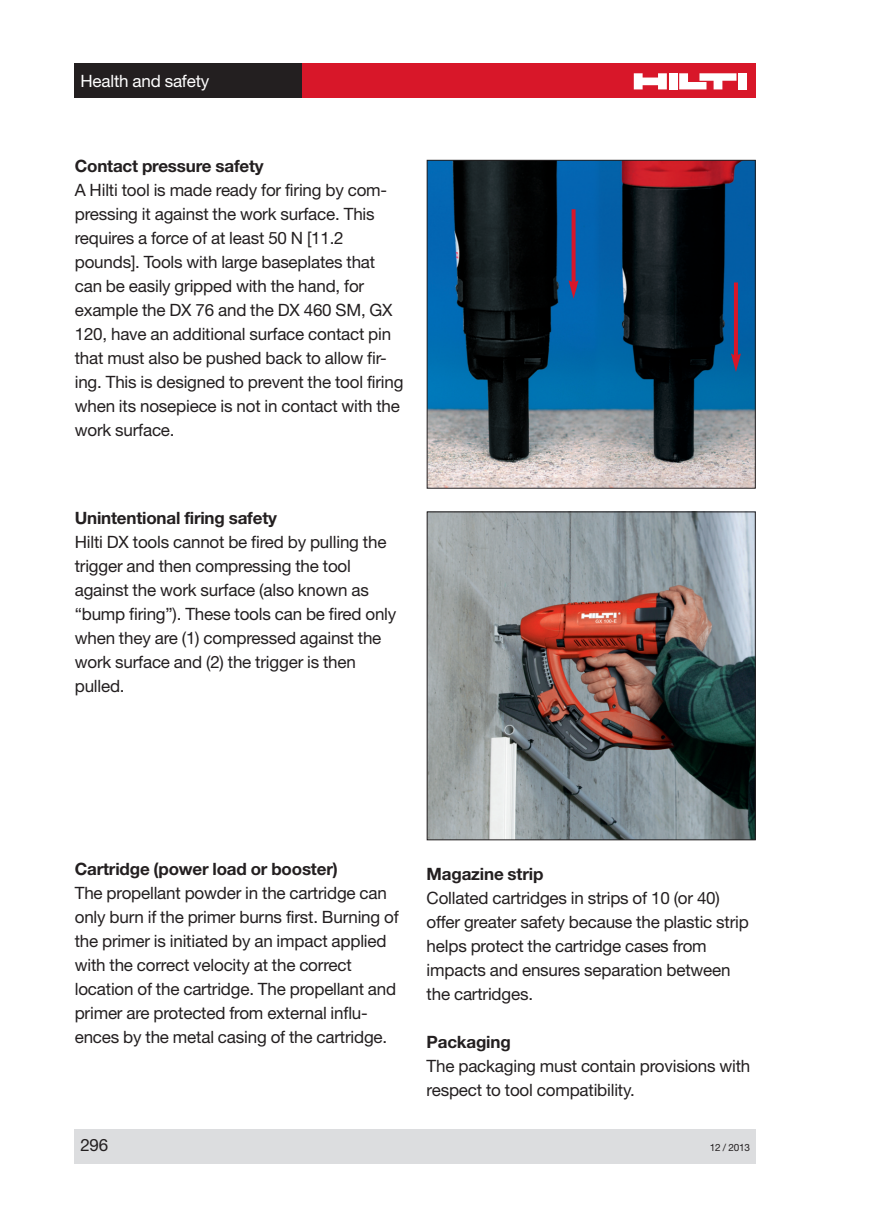
<style>
.page{position:relative;width:876px;height:1227px;background:#fff}
.page>*{position:absolute;margin:0;border:0;box-sizing:border-box;transform-origin:0 0}
.t1{font:17px/24px "Helvetica Neue";letter-spacing:-.01em;color:#231f20}
.t2{font:700 17px "Helvetica Neue";letter-spacing:-.01em;color:#231f20}
.t3{font:17px "Helvetica Neue Bold TT";letter-spacing:-.01em;color:#231f20}
.t4{font:17px "Helvetica Neue";letter-spacing:-.01em;color:#fff}
.t5{font:10px "Helvetica Neue";letter-spacing:-.02em;color:#231f20}
</style>
<div class="page">
<img style="left:428px;top:513px;width:325px;height:325px">
<div style="left:426px;top:511px;width:329px;height:329px;border:1px solid #231f20"></div>
<div style="left:301px;top:63px;width:454px;height:34px;background:#d81729"></div>
<div style="left:668px;top:73px;width:9px;height:16px;background:#fff"></div>
<div style="left:737px;top:73px;width:9px;height:16px;background:#fff"></div>
<svg style="left:633px;top:73px;width:33px;height:16px"></svg>
<svg style="left:679px;top:73px;width:57px;height:16px"></svg>
<div style="left:75px;top:63px;width:226px;height:34px;background:#231f20"></div>
<div style="left:75px;top:1129px;width:680px;height:34px;background:#dcdddf"></div>
<img style="left:428px;top:162px;width:325px;height:325px">
<div style="left:426px;top:160px;width:329px;height:329px;border:1px solid #231f20"></div>
<svg style="left:571px;top:209px;width:4px;height:71px"></svg>
<svg style="left:568px;top:280px;width:10px;height:19px"></svg>
<svg style="left:733px;top:282px;width:4px;height:71px"></svg>
<svg style="left:730px;top:353px;width:10px;height:19px"></svg>
<p class="t4" style="left:80px;top:75px;width:130px">Health and safety</p>
<p class="t2" style="left:75px;top:160px;width:190px">Contact pressure safety</p>
<p class="t1" style="left:75px;top:179px;width:330px">A Hilti tool is made ready for firing by com&shy;pressing it against the work surface. This requires a force of at least 50 N [11.2 pounds]. Tools with large baseplates that can be easily gripped with the hand, for example the DX 76 and the DX 460 SM, GX 120, have an additional surface contact pin that must also be pushed back to allow fir&shy;ing. This is designed to prevent the tool firing when its nosepiece is not in contact with the work surface.</p>
<p class="t2" style="left:75px;top:511px;width:203px">Unintentional firing safety</p>
<p class="t1" style="left:75px;top:531px;width:323px">Hilti DX tools cannot be fired by pulling the trigger and then compressing the tool against the work surface (also known as “bump firing”). These tools can be fired only when they are (1) compressed against the work surface and (2) the trigger is then pulled.</p>
<p class="t2" style="left:75px;top:863px;width:264px">Cartridge (power load or booster)</p>
<p class="t1" style="left:75px;top:882px;width:325px">The propellant powder in the cartridge can only burn if the primer burns first. Burning of the primer is initiated by an impact applied with the correct velocity at the correct location of the cartridge. The propellant and primer are protected from external influ&shy;ences by the metal casing of the cartridge.</p>
<p class="t3" style="left:426px;top:863px;width:118px">Magazine strip</p>
<p class="t1" style="left:426px;top:887px;width:323px">Collated cartridges in strips of 10 (or 40) offer greater safety because the plastic strip helps protect the cartridge cases from impacts and ensures separation between the cartridges.</p>
<p class="t3" style="left:426px;top:1031px;width:86px">Packaging</p>
<p class="t1" style="left:426px;top:1055px;width:325px">The packaging must contain provisions with respect to tool compatibility.</p>
<p class="t1" style="left:80px;top:1134px;width:29px">296</p>
<p class="t5" style="left:709px;top:1143px;width:42px">12 / 2013</p>
</div>
